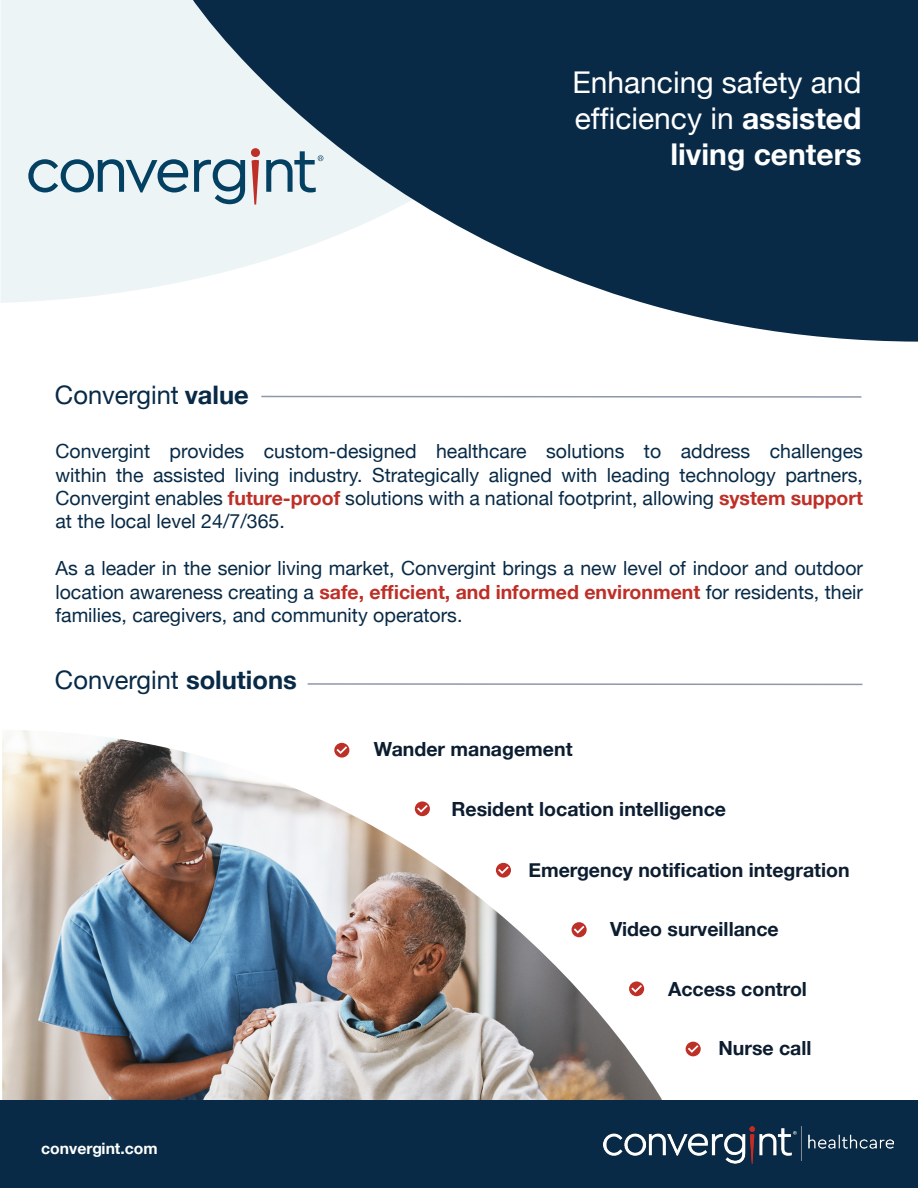
<style>
.page{position:relative;width:918px;height:1188px;background:#fff}
.page>*{position:absolute;margin:0;border:0;box-sizing:border-box;transform-origin:0 0}
.t1{font:30px/36px "Helvetica Neue";color:#fff;text-align:right}
.t2{font:25.5px "Helvetica Neue";color:#082a46}
.t3{font:19.5px/23.4px "Helvetica Neue";color:#082a46;text-align:justify}
.t4{font:700 19.5px "Helvetica Neue";color:#0c1d30}
.t5{font:700 15.75px "Helvetica Neue";color:#fff}
.s1{font-weight:700}
.s2{font-weight:700;color:#be2f27}
</style>
<div class="page">
<img style="left:2px;top:730px;width:660px;height:370px">
<svg style="left:261px;top:395px;width:601px;height:3px"></svg>
<svg style="left:307px;top:683px;width:556px;height:3px"></svg>
<div style="left:0;top:1101px;width:918px;height:87px;background:#082a46"></div>
<div style="left:1px;top:0;width:192px;height:303px;background:#edf4f6"></div>
<svg style="left:193px;top:0;width:725px;height:342px;fill:#082a46"></svg>
<svg style="left:251px;top:148px;width:9px;height:57px"></svg>
<svg style="left:28px;top:159px;width:160px;height:34px;background:#99b4c1"></svg>
<svg style="left:194px;top:159px;width:51px;height:45px;background:#94b0be"></svg>
<svg style="left:266px;top:151px;width:57px;height:41px;background:#a6bdc9"></svg>
<svg style="left:334px;top:743px;width:15px;height:15px"></svg>
<svg style="left:337px;top:746px;width:10px;height:8px"></svg>
<svg style="left:629px;top:981px;width:15px;height:15px"></svg>
<svg style="left:631px;top:985px;width:11px;height:8px"></svg>
<div style="left:686px;top:1042px;width:15px;height:14px;background:#be2f27;border-radius:50%"></div>
<svg style="left:688px;top:1045px;width:11px;height:8px"></svg>
<div style="left:496px;top:863px;width:15px;height:15px;background:#be2f27;border-radius:50%"></div>
<svg style="left:498px;top:866px;width:11px;height:8px"></svg>
<svg style="left:415px;top:801px;width:15px;height:15px"></svg>
<svg style="left:417px;top:805px;width:11px;height:8px"></svg>
<div style="left:572px;top:922px;width:15px;height:15px;background:#be2f27;border-radius:50%"></div>
<svg style="left:574px;top:926px;width:10px;height:8px"></svg>
<img style="left:603px;top:1126px;width:290px;height:38px">
<p class="t1" style="left:573px;top:64px;width:290px">Enhancing safety and efficiency in <span class="s1">assisted living centers</span></p>
<p class="t2" style="left:55px;top:380px;width:195px">Convergint <span class="s1">value</span></p>
<p class="t3" style="left:55px;top:439px;width:809px">Convergint provides custom-designed healthcare solutions to address challenges within the assisted living industry. Strategically aligned with leading technology partners, Convergint enables <span class="s2">future-proof</span> solutions with a national footprint, allowing <span class="s2">system support </span>at the local level 24/7/365.</p>
<p class="t3" style="left:55px;top:556px;width:809px">As a leader in the senior living market, Convergint brings a new level of indoor and outdoor location awareness creating a <span class="s2">safe, efficient, and informed environment</span> for residents, their families, caregivers, and community operators.</p>
<p class="t2" style="left:55px;top:665px;width:243px">Convergint <span class="s1">solutions</span></p>
<p class="t5" style="left:41px;top:1139px;width:118px">convergint.com</p>
<p class="t4" style="left:374px;top:737px;width:200px">Wander management</p>
<p class="t4" style="left:451px;top:797px;width:276px">Resident location intelligence</p>
<p class="t4" style="left:528px;top:858px;width:323px">Emergency notification integration</p>
<p class="t4" style="left:610px;top:917px;width:170px">Video surveillance</p>
<p class="t4" style="left:668px;top:977px;width:141px">Access control</p>
<p class="t4" style="left:718px;top:1036px;width:95px">Nurse call</p>
</div>
